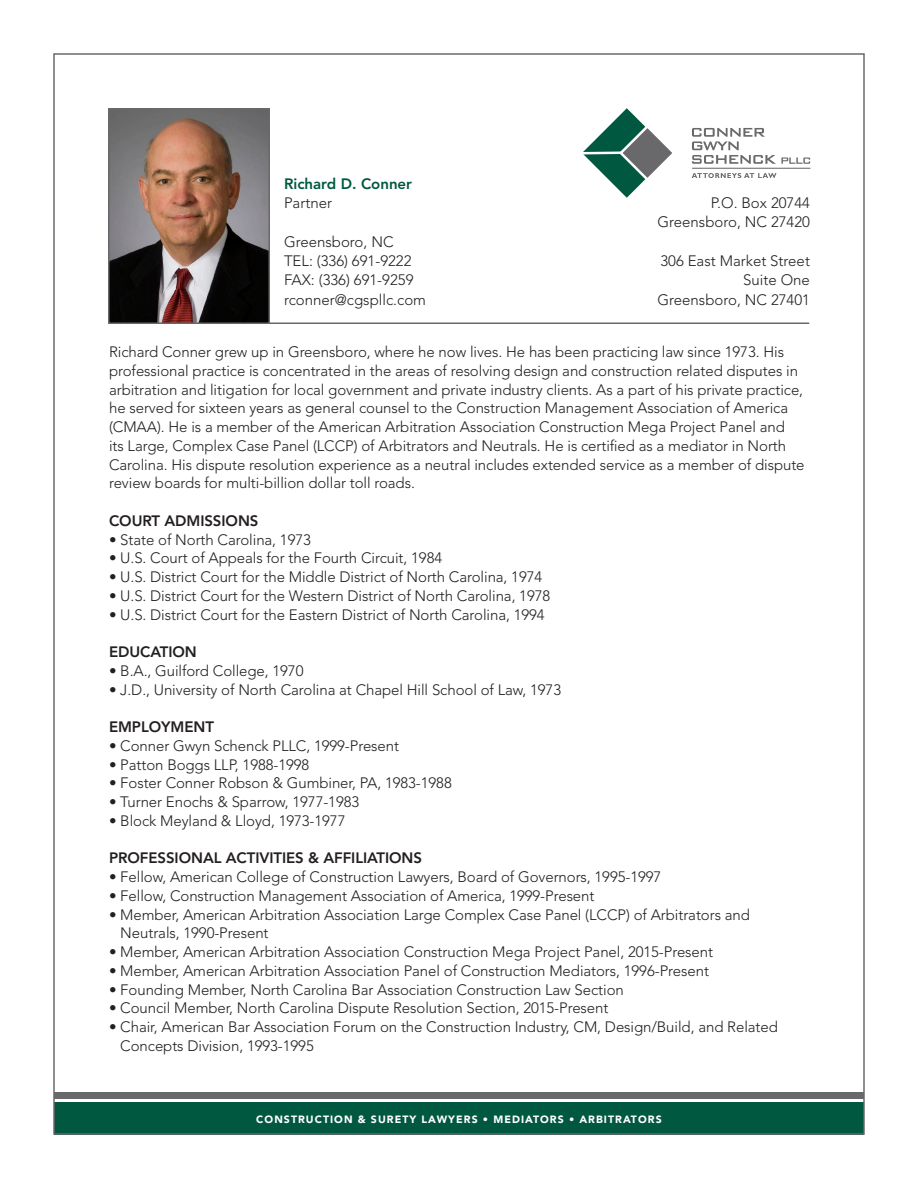
<style>
.page{position:relative;width:918px;height:1188px;background:#fff}
.page>*{position:absolute;margin:0;border:0;box-sizing:border-box;transform-origin:0 0}
.t1{font:300 15px/18.8px "Avenir";letter-spacing:-.005em;color:#231f20}
.t2{font:800 15px "Avenir";letter-spacing:-.005em;color:#231f20}
.t3{font:800 15px "Avenir";color:#005840}
.t4{font:900 10.5px "Avenir";letter-spacing:.1em;color:#fff}
</style>
<div class="page">
<div style="left:54px;top:1102px;width:810px;height:32px;background:#005840"></div>
<div style="left:54px;top:1093px;width:810px;height:6px;background:#69696c"></div>
<svg style="left:583px;top:108px;width:89px;height:90px"></svg>
<svg style="left:692px;top:173px;width:85px;height:5px"></svg>
<svg style="left:692px;top:128px;width:118px;height:36px"></svg>
<hr style="left:692px;top:168px;width:118px;height:1px;background:#636366">
<hr style="left:269px;top:322px;width:540px;height:2px;background:#69696c">
<img style="left:111px;top:111px;width:156px;height:210px">
<div style="left:108px;top:108px;width:162px;height:216px;border:2px solid #69696c"></div>
<p class="t3" style="left:284px;top:174px;width:130px">Richard D. Conner</p>
<p class="t1" style="left:284px;top:193px;width:50px">Partner</p>
<p class="t1" style="left:284px;top:232px;width:111px">Greensboro, NC</p>
<p class="t1" style="left:284px;top:251px;width:129px">TEL: (336) 691-9222</p>
<p class="t1" style="left:284px;top:271px;width:131px">FAX: (336) 691-9259</p>
<p class="t1" style="left:284px;top:290px;width:144px">rconner@cgspllc.com</p>
<p class="t1" style="left:109px;top:342px;width:697px">Richard Conner grew up in Greensboro, where he now lives. He has been practicing law since 1973. His professional practice is concentrated in the areas of resolving design and construction related disputes in arbitration and litigation for local government and private industry clients. As a part of his private practice, he served for sixteen years as general counsel to the Construction Management Association of America (CMAA). He is a member of the American Arbitration Association Construction Mega Project Panel and<br>its Large, Complex Case Panel (LCCP) of Arbitrators and Neutrals. He is certified as a mediator in North Carolina. His dispute resolution experience as a neutral includes extended service as a member of dispute review boards for multi-billion dollar toll roads.</p>
<p class="t2" style="left:109px;top:512px;width:151px">COURT ADMISSIONS</p>
<p class="t1" style="left:109px;top:530px;width:203px">• State of North Carolina, 1973</p>
<p class="t1" style="left:109px;top:549px;width:335px">• U.S. Court of Appeals for the Fourth Circuit, 1984</p>
<p class="t1" style="left:109px;top:567px;width:435px">• U.S. District Court for the Middle District of North Carolina, 1974</p>
<p class="t1" style="left:109px;top:586px;width:443px">• U.S. District Court for the Western District of North Carolina, 1978</p>
<p class="t1" style="left:109px;top:605px;width:437px">• U.S. District Court for the Eastern District of North Carolina, 1994</p>
<p class="t2" style="left:109px;top:643px;width:89px">EDUCATION</p>
<p class="t1" style="left:109px;top:661px;width:196px">• B.A., Guilford College, 1970</p>
<p class="t1" style="left:109px;top:680px;width:454px">• J.D., University of North Carolina at Chapel Hill School of Law, 1973</p>
<p class="t2" style="left:109px;top:718px;width:106px">EMPLOYMENT</p>
<p class="t1" style="left:109px;top:736px;width:292px">• Conner Gwyn Schenck PLLC, 1999-Present</p>
<p class="t1" style="left:109px;top:755px;width:202px">• Patton Boggs LLP, 1988-1998</p>
<p class="t1" style="left:109px;top:774px;width:344px">• Foster Conner Robson &amp; Gumbiner, PA, 1983-1988</p>
<p class="t1" style="left:109px;top:792px;width:252px">• Turner Enochs &amp; Sparrow, 1977-1983</p>
<p class="t1" style="left:109px;top:811px;width:238px">• Block Meyland &amp; Lloyd, 1973-1977</p>
<p class="t2" style="left:109px;top:849px;width:315px">PROFESSIONAL ACTIVITIES &amp; AFFILIATIONS</p>
<p class="t1" style="left:109px;top:867px;width:554px">• Fellow, American College of Construction Lawyers, Board of Governors, 1995-1997</p>
<p class="t1" style="left:109px;top:886px;width:487px">• Fellow, Construction Management Association of America, 1999-Present</p>
<p class="t1" style="left:120px;top:905px;width:631px;text-indent:-11px">• Member, American Arbitration Association Large Complex Case Panel (LCCP) of Arbitrators and<br>Neutrals, 1990-Present</p>
<p class="t1" style="left:109px;top:942px;width:606px">• Member, American Arbitration Association Construction Mega Project Panel, 2015-Present</p>
<p class="t1" style="left:109px;top:961px;width:601px">• Member, American Arbitration Association Panel of Construction Mediators, 1996-Present</p>
<p class="t1" style="left:109px;top:980px;width:516px">• Founding Member, North Carolina Bar Association Construction Law Section</p>
<p class="t1" style="left:109px;top:999px;width:501px">• Council Member, North Carolina Dispute Resolution Section, 2015-Present</p>
<p class="t1" style="left:120px;top:1017px;width:659px;text-indent:-11px">• Chair, American Bar Association Forum on the Construction Industry, CM, Design/Build, and Related<br>Concepts Division, 1993-1995</p>
<p class="t1" style="left:658px;top:193px;width:154px;line-height:19.4px;text-align:right">P.O. Box 20744<br>Greensboro, NC 27420</p>
<p class="t1" style="left:660px;top:251px;width:151px;line-height:19.4px;text-align:right">306 East Market Street<br>Suite One</p>
<p class="t1" style="left:658px;top:290px;width:154px">Greensboro, NC 27401</p>
<p class="t4" style="left:256px;top:1113px;width:407px">CONSTRUCTION &amp; SURETY LAWYERS • MEDIATORS • ARBITRATORS</p>
</div>
